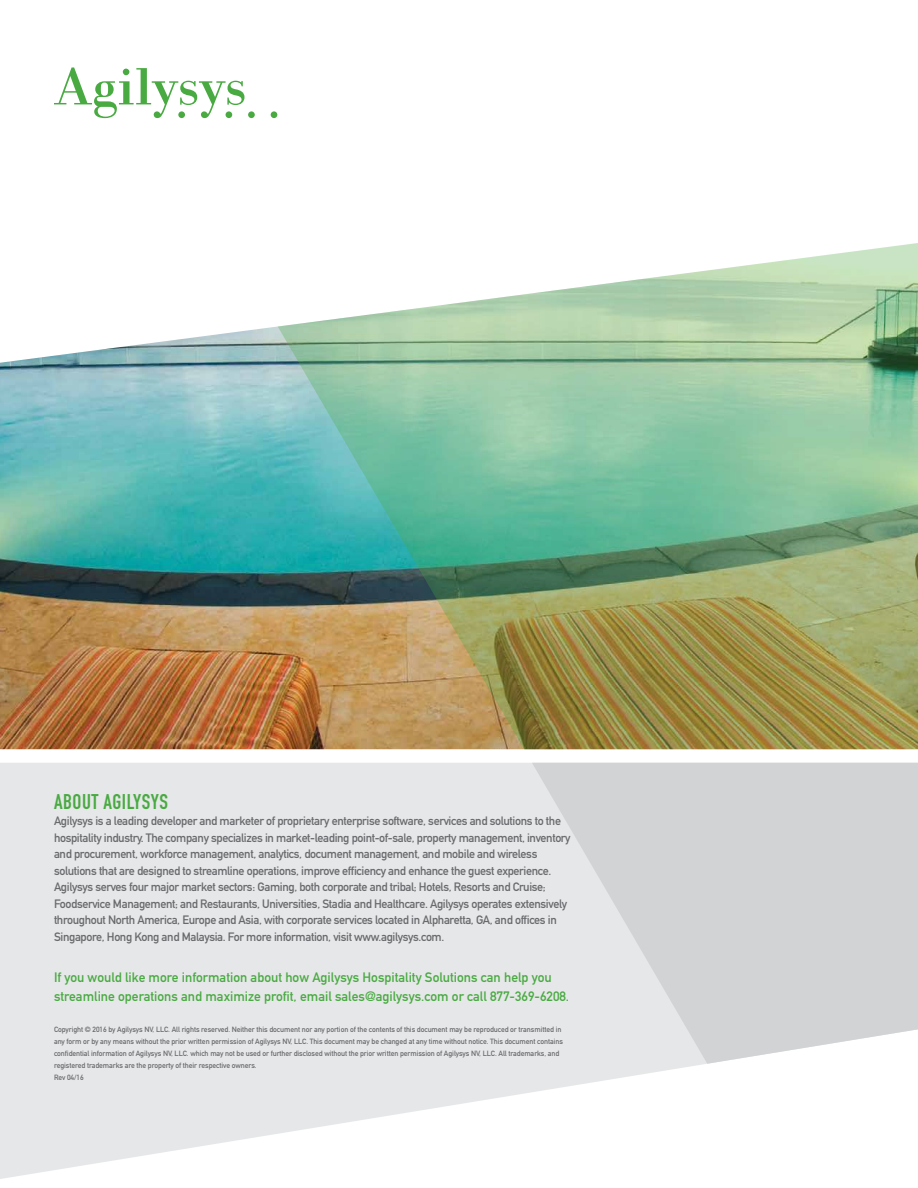
<style>
.page{position:relative;width:918px;height:1188px;background:#fff}
.page>*{position:absolute;margin:0;border:0;box-sizing:border-box;transform-origin:0 0}
.t1{font:21px "DIN Engschrift Std";color:#49aa42}
.t2{font:13.5px/19.5px "DIN Mittelschrift Std";color:#49aa42}
.t3{font:12px/16.5px "DIN Mittelschrift Std";letter-spacing:-.03em;color:#696a6d}
.t4{font:7.5px/12px "DIN Mittelschrift Std";letter-spacing:-.01em;color:#696a6d}
</style>
<div class="page">
<svg style="left:0;top:763px;width:703px;height:416px;fill:#e6e7e8"></svg>
<img style="left:0;top:326px;width:278px;height:423px">
<div style="left:248px;top:111px;width:7px;height:7px;background:#49aa42;border-radius:50%"></div>
<div style="left:271px;top:111px;width:6px;height:7px;background:#49aa42;border-radius:50%"></div>
<svg style="left:54px;top:67px;width:190px;height:51px"></svg>
<img style="left:278px;top:243px;width:640px;height:506px">
<svg style="left:532px;top:763px;width:386px;height:301px;fill:#d1d3d4"></svg>
<h1 class="t1" style="left:54px;top:789px;width:19px">ABOUT</h1>
<h1 class="t1" style="left:103px;top:789px;width:18px">AGILYSYS</h1>
<p class="t3" style="left:54px;top:813px;width:518px">Agilysys is a leading developer and marketer of proprietary enterprise software, services and solutions to the hospitality industry. The company specializes in market-leading point-of-sale, property management, inventory and procurement, workforce management, analytics, document management, and mobile and wireless solutions that are designed to streamline operations, improve efficiency and enhance the guest experience.<br>Agilysys serves four major market sectors: Gaming, both corporate and tribal; Hotels, Resorts and Cruise; Foodservice Management; and Restaurants, Universities, Stadia and Healthcare. Agilysys operates extensively throughout North America, Europe and Asia, with corporate services located in Alpharetta, GA, and offices in Singapore, Hong Kong and Malaysia. For more information, visit www.agilysys.com.</p>
<p class="t2" style="left:54px;top:968px;width:517px">If you would like more information about how Agilysys Hospitality Solutions can help you streamline operations and maximize profit, email sales@agilysys.com or call 877-369-6208.</p>
<p class="t4" style="left:54px;top:1024px;width:510px">Copyright © 2016 by Agilysys NV, LLC. All rights reserved. Neither this document nor any portion of the contents of this document may be reproduced or transmitted in any form or by any means without the prior written permission of Agilysys NV, LLC. This document may be changed at any time without notice. This document contains confidential information of Agilysys NV, LLC. which may not be used or further disclosed without the prior written permission of Agilysys NV, LLC. All trademarks, and registered trademarks are the property of their respective owners.<br>Rev 04/16</p>
</div>
